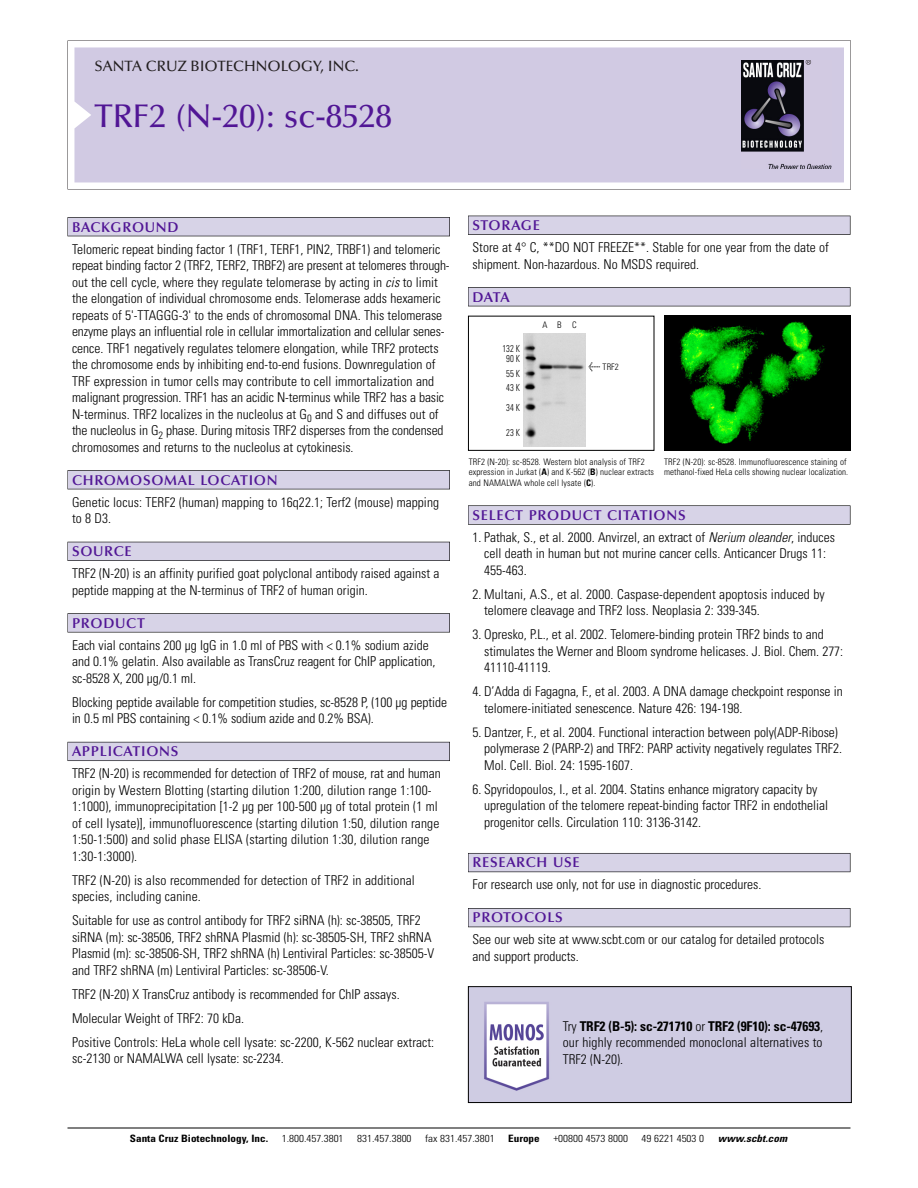
<style>
.page{position:relative;width:918px;height:1188px;background:#fff}
.page>*{position:absolute;margin:0;border:0;box-sizing:border-box;transform-origin:0 0}
.t1{font:500 33px "Optima";color:#511695}
.t2{font:500 15px "Optima";color:#231f20}
.t3{font:600 14.25px "Optima";letter-spacing:.05em;color:#511695}
.t4{font:300 condensed 13.5px/16.5px "Univers";color:#000}
.t5{font:300 condensed 10.2px "Univers";color:#000;scale:1.1 1}
.t6{font:700 condensed 10.2px "Univers";color:#000;scale:1.1 1}
.t7{font:italic 700 condensed 10.2px "Univers";letter-spacing:.005em;color:#000;scale:1.1 1}
.t8{font:300 condensed 9.75px/10.5px "Univers";color:#000;text-align:center;scale:.87 1}
.t9{font:300 condensed 9px/10.5px "Univers";letter-spacing:.015em;color:#000}
.s1{font-style:italic}
.s2{font-family:"Meta Plus";font-weight:400;font-stretch:normal;font-size:10.5px}
.s3{font-weight:700}
</style>
<div class="page">
<svg style="left:68px;top:40px;width:783px;height:149px"></svg>
<div style="left:74px;top:47px;width:770px;height:135px;background:#d1cae3"></div>
<img style="left:741px;top:60px;width:90px;height:108px">
<div style="left:68px;top:217px;width:382px;height:19px;background:#525156"></div>
<div style="left:68px;top:218px;width:381px;height:18px;background:#d7d3e7"></div>
<div style="left:68px;top:470px;width:382px;height:19px;background:#525155"></div>
<div style="left:68px;top:471px;width:381px;height:18px;background:#d7d3e7"></div>
<div style="left:68px;top:542px;width:382px;height:19px;background:#525158"></div>
<div style="left:68px;top:542px;width:381px;height:18px;background:#d7d3e7"></div>
<div style="left:68px;top:613px;width:382px;height:19px;background:#575759"></div>
<div style="left:68px;top:614px;width:381px;height:18px;background:#d7d3e7"></div>
<div style="left:68px;top:742px;width:382px;height:19px;background:#5b5a62"></div>
<div style="left:68px;top:742px;width:381px;height:18px;background:#d7d3e7"></div>
<div style="left:468px;top:216px;width:382px;height:19px;background:#525155"></div>
<div style="left:468px;top:216px;width:382px;height:18px;background:#d7d3e7"></div>
<div style="left:468px;top:287px;width:382px;height:19px;background:#525155"></div>
<div style="left:468px;top:288px;width:382px;height:18px;background:#d7d3e7"></div>
<div style="left:468px;top:505px;width:382px;height:20px;background:#666"></div>
<div style="left:468px;top:506px;width:382px;height:18px;background:#d7d3e7"></div>
<div style="left:468px;top:853px;width:382px;height:19px;background:#5b5961"></div>
<div style="left:468px;top:854px;width:382px;height:18px;background:#d7d3e7"></div>
<div style="left:468px;top:908px;width:382px;height:19px;background:#535259"></div>
<div style="left:468px;top:909px;width:382px;height:18px;background:#d7d3e7"></div>
<hr style="left:68px;top:1128px;width:782px;height:1px;background:#000">
<img style="left:664px;top:316px;width:186px;height:135px">
<div style="left:468px;top:316px;width:186px;height:135px;border:1px solid #000"></div>
<img style="left:524px;top:334px;width:61px;height:112px">
<img style="left:470px;top:988px;width:380px;height:113px">
<div style="left:468px;top:986px;width:384px;height:117px;border:1px solid #000"></div>
<p class="t2" style="left:94px;top:61px;width:266px">SANTA CRUZ BIOTECHNOLOGY, INC.</p>
<h1 class="t1" style="left:94px;top:103px;width:299px">TRF2 (N-20): sc-8528</h1>
<p class="t3" style="left:72px;top:221px;width:108px">BACKGROUND</p>
<p class="t4" style="left:72px;top:242px;width:379px">Telomeric repeat binding factor 1 (TRF1, TERF1, PIN2, TRBF1) and telomeric repeat binding factor 2 (TRF2, TERF2, TRBF2) are present at telomeres through&shy;out the cell cycle, where they regulate telomerase by acting in <span class="s1">cis</span> to limit the elongation of individual chromosome ends. Telomerase adds hexameric repeats of 5'-TTAGGG-3' to the ends of chromosomal DNA. This telomerase enzyme plays an influential role in cellular immortalization and cellular senes&shy;cence. TRF1 negatively regulates telomere elongation, while TRF2 protects the chromosome ends by inhibiting end-to-end fusions. Downregulation of TRF expression in tumor cells may contribute to cell immortalization and malignant progression. TRF1 has an acidic N-terminus while TRF2 has a basic N-terminus. TRF2 localizes in the nucleolus at G<sub>0</sub> and S and diffuses out of the nucleolus in G<sub>2</sub> phase. During mitosis TRF2 disperses from the condensed chromosomes and returns to the nucleolus at cytokinesis.</p>
<p class="t3" style="left:72px;top:474px;width:207px">CHROMOSOMAL LOCATION</p>
<p class="t4" style="left:72px;top:495px;width:369px">Genetic locus: TERF2 (human) mapping to 16q22.1; Terf2 (mouse) mapping to 8 D3.</p>
<p class="t3" style="left:72px;top:546px;width:61px">SOURCE</p>
<p class="t4" style="left:72px;top:566px;width:369px">TRF2 (N-20) is an affinity purified goat polyclonal antibody raised against a peptide mapping at the N-terminus of TRF2 of human origin.</p>
<p class="t3" style="left:72px;top:617px;width:74px">PRODUCT</p>
<p class="t4" style="left:72px;top:638px;width:365px">Each vial contains 200 µg IgG in 1.0 ml of PBS with &lt; 0.1% sodium azide and 0.1% gelatin. Also available as TransCruz reagent for ChIP application, sc-8528 X, 200 µg/0.1 ml.</p>
<p class="t4" style="left:72px;top:695px;width:377px">Blocking peptide available for competition studies, sc-8528 P, (100 µg peptide in 0.5 ml PBS containing &lt; 0.1% sodium azide and 0.2% BSA).</p>
<p class="t3" style="left:72px;top:746px;width:108px">APPLICATIONS</p>
<p class="t4" style="left:72px;top:766px;width:370px">TRF2 (N-20) is recommended for detection of TRF2 of mouse, rat and human origin by Western Blotting (starting dilution 1:200, dilution range 1:100- 1:1000), immunoprecipitation [1-2 µg per 100-500 µg of total protein (1 ml of cell lysate)], immunofluorescence (starting dilution 1:50, dilution range 1:50-1:500) and solid phase ELISA (starting dilution 1:30, dilution range 1:30-1:3000).</p>
<p class="t4" style="left:72px;top:873px;width:344px">TRF2 (N-20) is also recommended for detection of TRF2 in additional species, including canine.</p>
<p class="t4" style="left:72px;top:913px;width:364px">Suitable for use as control antibody for TRF2 siRNA (h): sc-38505, TRF2 siRNA (m): sc-38506, TRF2 shRNA Plasmid (h): sc-38505-SH, TRF2 shRNA Plasmid (m): sc-38506-SH, TRF2 shRNA (h) Lentiviral Particles: sc-38505-V and TRF2 shRNA (m) Lentiviral Particles: sc-38506-V.</p>
<p class="t4" style="left:72px;top:983px;width:364px;line-height:24px">TRF2 (N-20) X TransCruz antibody is recommended for ChIP assays.<br>Molecular Weight of TRF2: 70 kDa.<br>Positive Controls: HeLa whole cell lysate: sc-2200, K-562 nuclear extract:</p>
<p class="t4" style="left:72px;top:1051px;width:213px">sc-2130 or NAMALWA cell lysate: sc-2234.</p>
<p class="t3" style="left:473px;top:219px;width:69px">STORAGE</p>
<p class="t4" style="left:473px;top:240px;width:358px">Store at 4° C, **DO NOT FREEZE**. Stable for one year from the date of shipment. Non-hazardous. No MSDS required.</p>
<p class="t3" style="left:473px;top:291px;width:39px">DATA</p>
<p class="t8" style="left:502px;top:344px;width:22px">132 K<br>90 K</p>
<p class="t8" style="left:506px;top:368px;width:18px;line-height:13.5px;text-align:left">55 K<br>43 K</p>
<p class="t8" style="left:506px;top:403px;width:18px">34 K</p>
<p class="t8" style="left:506px;top:429px;width:18px">23 K</p>
<p class="t9" style="left:543px;top:320px;width:35px">ABC</p>
<p class="t9" style="left:589px;top:363px;width:32px"><span class="s2">&lt;</span> TRF2</p>
<p class="t9" style="left:469px;top:457px;width:187px">TRF2 (N-20): sc-8528. Western blot analysis of TRF2 expression in Jurkat (<span class="s3">A</span>) and K-562 (<span class="s3">B</span>) nuclear extracts and NAMALWA whole cell lysate (<span class="s3">C</span>).</p>
<p class="t9" style="left:664px;top:457px;width:185px">TRF2 (N-20): sc-8528. Immunofluorescence staining of methanol-fixed HeLa cells showing nuclear localization.</p>
<p class="t3" style="left:473px;top:509px;width:215px">SELECT PRODUCT CITATIONS</p>
<p class="t4" style="left:484px;top:530px;width:352px;text-indent:-12px">1. Pathak, S., et al. 2000. Anvirzel, an extract of <span class="s1">Nerium oleander</span>, induces cell death in human but not murine cancer cells. Anticancer Drugs 11:<br>455-463.</p>
<p class="t4" style="left:484px;top:587px;width:342px;text-indent:-12px">2. Multani, A.S., et al. 2000. Caspase-dependent apoptosis induced by telomere cleavage and TRF2 loss. Neoplasia 2: 339-345.</p>
<p class="t4" style="left:484px;top:628px;width:361px;text-indent:-12px">3. Opresko, P.L., et al. 2002. Telomere-binding protein TRF2 binds to and stimulates the Werner and Bloom syndrome helicases. J. Biol. Chem. 277:<br>41110-41119.</p>
<p class="t4" style="left:484px;top:685px;width:360px;text-indent:-12px">4. D’Adda di Fagagna, F., et al. 2003. A DNA damage checkpoint response in telomere-initiated senescence. Nature 426: 194-198.</p>
<p class="t4" style="left:484px;top:725px;width:359px;text-indent:-12px">5. Dantzer, F., et al. 2004. Functional interaction between poly(ADP-Ribose) polymerase 2 (PARP-2) and TRF2: PARP activity negatively regulates TRF2.<br>Mol. Cell. Biol. 24: 1595-1607.</p>
<p class="t4" style="left:484px;top:782px;width:346px;text-indent:-12px">6. Spyridopoulos, I., et al. 2004. Statins enhance migratory capacity by upregulation of the telomere repeat-binding factor TRF2 in endothelial progenitor cells. Circulation 110: 3136-3142.</p>
<p class="t3" style="left:473px;top:857px;width:109px">RESEARCH USE</p>
<p class="t4" style="left:473px;top:878px;width:290px">For research use only, not for use in diagnostic procedures.</p>
<p class="t3" style="left:473px;top:912px;width:92px">PROTOCOLS</p>
<p class="t4" style="left:473px;top:933px;width:353px">See our web site at www.scbt.com or our catalog for detailed protocols and support products.</p>
<p class="t4" style="left:563px;top:1019px;width:262px;text-align:justify">Try <span class="s3">TRF2 (B-5): sc-271710</span> or <span class="s3">TRF2 (9F10): sc-47693</span>, our highly recommended monoclonal alternatives to TRF2 (N-20).</p>
<p class="t6" style="left:130px;top:1135px;width:127px">Santa Cruz Biotechnology, Inc.</p>
<p class="t5" style="left:282px;top:1135px;width:58px">1.800.457.3801</p>
<p class="t5" style="left:357px;top:1135px;width:51px">831.457.3800</p>
<p class="t5" style="left:425px;top:1135px;width:65px">fax 831.457.3801</p>
<p class="t6" style="left:508px;top:1135px;width:30px">Europe</p>
<p class="t5" style="left:553px;top:1135px;width:69px">+00800 4573 8000</p>
<p class="t5" style="left:642px;top:1135px;width:58px">49 6221 4503 0</p>
<p class="t7" style="left:718px;top:1135px;width:64px">www.scbt.com</p>
</div>
